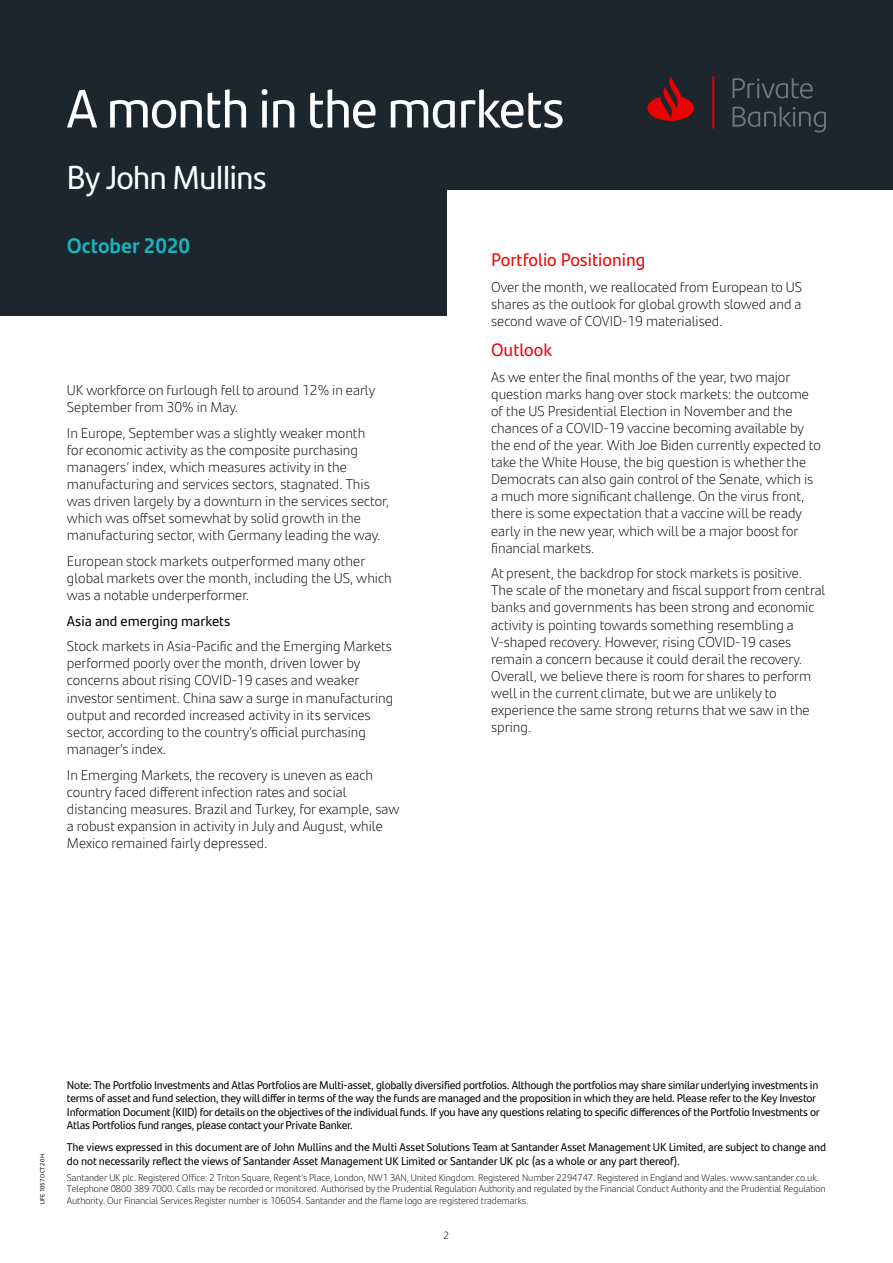
<style>
.page{position:relative;width:893px;height:1263px;background:#fff}
.page>*{position:absolute;margin:0;border:0;box-sizing:border-box;transform-origin:0 0}
.t1{font:54px "Santander Headline";letter-spacing:-.01em;color:#fff}
.t2{font:33px "Santander Headline";letter-spacing:-.01em;color:#fff}
.t3{font:700 21px "Santander Text";color:#1bb3bc}
.t4{font:18px "Santander Text";color:#ec0000}
.t5{font:300 14.25px/17.1px "Santander Text";color:#000}
.t6{font:14.25px "Santander Text";color:#000}
.t7{font:11.25px/13.5px "Santander Text";letter-spacing:-.02em;color:#000}
.t8{font:300 10.5px "Santander Text";color:#000}
.t9{font:300 9.75px/11.7px "Santander Text";letter-spacing:-.015em;color:#000}
.t10{font:6px "Santander Text";color:#000}
</style>
<div class="page">
<div style="left:0;top:0;width:446px;height:316px;background:#1d252d"></div>
<div style="left:0;top:0;width:893px;height:189px;background:#1d252d"></div>
<svg style="left:647px;top:77px;width:67px;height:52px"></svg>
<svg style="left:733px;top:78px;width:93px;height:54px"></svg>
<h1 class="t1" style="left:67px;top:68px;width:499px">A month in the markets</h1>
<h2 class="t2" style="left:67px;top:153px;width:201px">By John Mullins</h2>
<h3 class="t3" style="left:67px;top:229px;width:125px">October 2020</h3>
<p class="t5" style="left:67px;top:381px;width:310px">UK workforce on furlough fell to around 12% in early<br>September from 30% in May.</p>
<p class="t5" style="left:67px;top:423px;width:323px">In Europe, September was a slightly weaker month<br>for economic activity as the composite purchasing managers’ index, which measures activity in the manufacturing and services sectors, stagnated. This was driven largely by a downturn in the services sector, which was offset somewhat by solid growth in the manufacturing sector, with Germany leading the way.</p>
<p class="t5" style="left:67px;top:552px;width:326px">European stock markets outperformed many other global markets over the month, including the US, which was a notable underperformer.</p>
<p class="t6" style="left:67px;top:610px;width:165px">Asia and emerging markets</p>
<p class="t5" style="left:67px;top:637px;width:328px">Stock markets in Asia-Pacific and the Emerging Markets performed poorly over the month, driven lower by concerns about rising COVID-19 cases and weaker investor sentiment. China saw a surge in manufacturing output and recorded increased activity in its services sector, according to the country’s official purchasing manager’s index.</p>
<p class="t5" style="left:67px;top:765px;width:334px">In Emerging Markets, the recovery is uneven as each country faced different infection rates and social distancing measures. Brazil and Turkey, for example, saw a robust expansion in activity in July and August, while Mexico remained fairly depressed.</p>
<p class="t4" style="left:491px;top:246px;width:156px">Portfolio Positioning</p>
<p class="t5" style="left:491px;top:277px;width:312px;text-align:justify">Over the month, we reallocated from European to US shares as the outlook for global growth slowed and a second wave of COVID-19 materialised.</p>
<p class="t4" style="left:491px;top:336px;width:63px">Outlook</p>
<p class="t5" style="left:491px;top:367px;width:331px">As we enter the final months of the year, two major question marks hang over stock markets: the outcome of the US Presidential Election in November and the chances of a COVID-19 vaccine becoming available by the end of the year. With Joe Biden currently expected to take the White House, the big question is whether the Democrats can also gain control of the Senate, which is a much more significant challenge. On the virus front, there is some expectation that a vaccine will be ready early in the new year, which will be a major boost for financial markets.</p>
<p class="t5" style="left:491px;top:564px;width:336px">At present, the backdrop for stock markets is positive.<br>The scale of the monetary and fiscal support from central banks and governments has been strong and economic activity is pointing towards something resembling a V-shaped recovery. However, rising COVID-19 cases remain a concern because it could derail the recovery.<br>Overall, we believe there is room for shares to perform well in the current climate, but we are unlikely to experience the same strong returns that we saw in the spring.</p>
<p class="t10" style="left:38px;top:1204px;width:52px;rotate:-90deg">LIFE 1057 OCT 20 H</p>
<p class="t7" style="left:67px;top:1077px;width:754px">Note: The Portfolio Investments and Atlas Portfolios are Multi-asset, globally diversified portfolios. Although the portfolios may share similar underlying investments in terms of asset and fund selection, they will differ in terms of the way the funds are managed and the proposition in which they are held. Please refer to the Key Investor Information Document (KIID) for details on the objectives of the individual funds. If you have any questions relating to specific differences of the Portfolio Investments or Atlas Portfolios fund ranges, please contact your Private Banker.</p>
<p class="t7" style="left:67px;top:1140px;width:761px">The views expressed in this document are of John Mullins and the Multi Asset Solutions Team at Santander Asset Management UK Limited, are subject to change and do not necessarily reflect the views of Santander Asset Management UK Limited or Santander UK plc (as a whole or any part thereof).</p>
<p class="t9" style="left:67px;top:1171px;width:760px">Santander UK plc. Registered Office: 2 Triton Square, Regent’s Place, London, NW1 3AN, United Kingdom. Registered Number 2294747. Registered in England and Wales. www.santander.co.uk.<br>Telephone 0800 389 7000. Calls may be recorded or monitored. Authorised by the Prudential Regulation Authority and regulated by the Financial Conduct Authority and the Prudential Regulation</p>
<p class="t9" style="left:67px;top:1194px;width:463px">Authority. Our Financial Services Register number is 106054. Santander and the flame logo are registered trademarks.</p>
<p class="t8" style="left:444px;top:1228px;width:7px">2</p>
</div>
